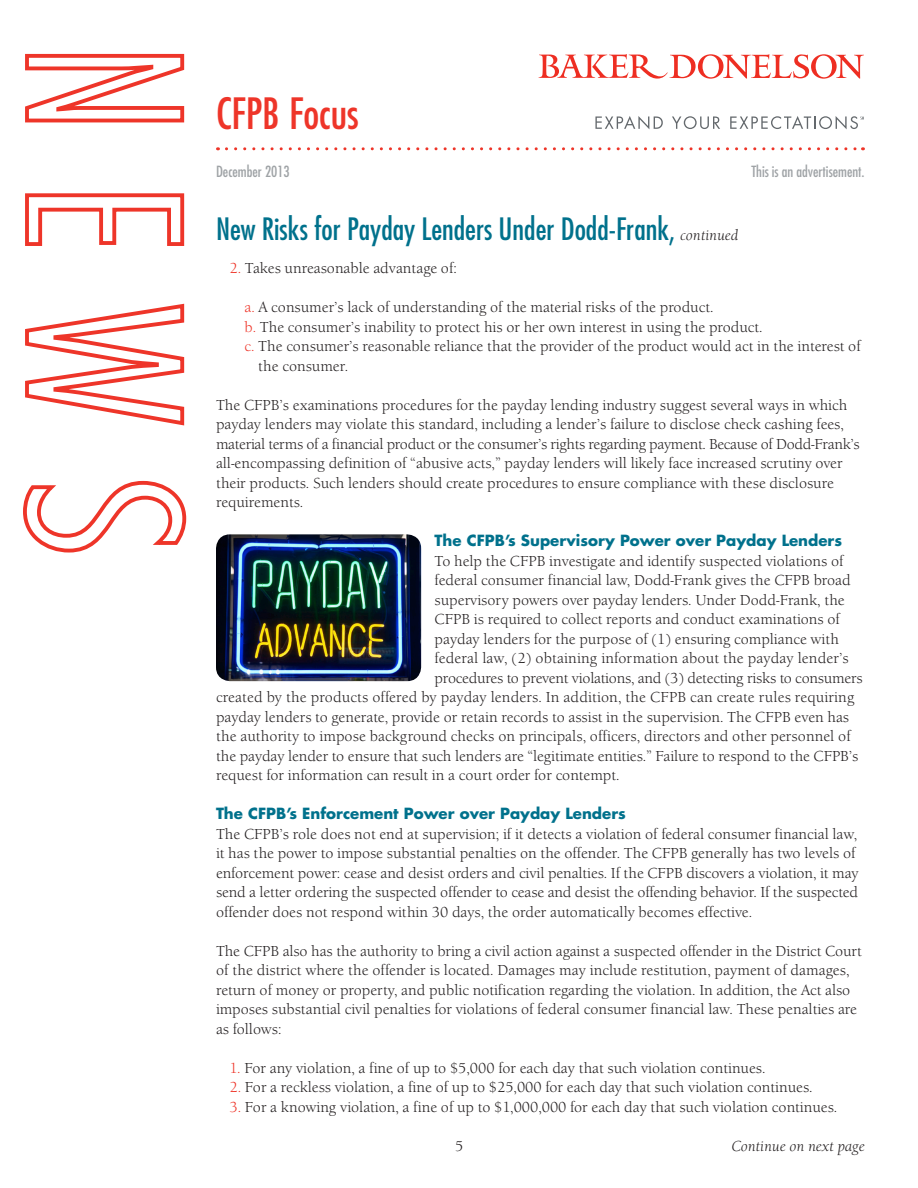
<style>
.page{position:relative;width:918px;height:1188px;background:#fff}
.page>*{position:absolute;margin:0;border:0;box-sizing:border-box;transform-origin:0 0}
.t1{font:condensed 42px "Futura";color:#ee3529}
.t2{font:condensed 30px "Futura";color:#00718c}
.t3{font:15px/19.5px "Berkeley Old ITC";color:#231f20}
.t4{font:700 15px "Futura";color:#00718c}
.t5{font:condensed 15px "Futura";color:#9fa3a6}
.t6{font:italic 15px "Berkeley Old ITC";color:#231f20}
.s1{font-family:"Berkeley Old ITC";font-style:italic;font-stretch:normal;font-size:15px;color:#231f20}
.s2{color:#ee3529}
</style>
<div class="page">
<svg style="left:539px;top:54px;width:325px;height:25px"></svg>
<svg style="left:595px;top:116px;width:68px;height:13px"></svg>
<svg style="left:672px;top:116px;width:48px;height:13px"></svg>
<svg style="left:730px;top:116px;width:134px;height:13px"></svg>
<svg style="left:25px;top:53px;width:160px;height:70px"></svg>
<svg style="left:25px;top:193px;width:160px;height:53px"></svg>
<svg style="left:25px;top:303px;width:160px;height:123px"></svg>
<svg style="left:23px;top:480px;width:164px;height:73px"></svg>
<svg style="left:226px;top:147px;width:637px;height:3px"></svg>
<img style="left:216px;top:534px;width:205px;height:147px">
<p class="t1" style="left:216px;top:88px;width:144px">CFPB Focus</p>
<p class="t5" style="left:216px;top:162px;width:75px">December 2013</p>
<p class="t2" style="left:216px;top:210px;width:524px">New Risks for Payday Lenders Under Dodd-Frank, <span class="s1">continued</span></p>
<p class="t3" style="left:230px;top:258px;width:229px"><span class="s2">2.</span> Takes unreasonable advantage of:</p>
<p class="t3" style="left:244px;top:297px;width:470px"><span class="s2">a.</span> A consumer’s lack of understanding of the material risks of the product.</p>
<p class="t3" style="left:244px;top:317px;width:520px"><span class="s2">b.</span> The consumer’s inability to protect his or her own interest in using the product.</p>
<p class="t3" style="left:258px;top:336px;width:604px;text-indent:-14px"><span class="s2">c.</span> The consumer’s reasonable reliance that the provider of the product would act in the interest of the consumer.</p>
<p class="t3" style="left:216px;top:395px;width:645px">The CFPB’s examinations procedures for the payday lending industry suggest several ways in which payday lenders may violate this standard, including a lender’s failure to disclose check cashing fees, material terms of a financial product or the consumer’s rights regarding payment. Because of Dodd-Frank’s all-encompassing definition of “abusive acts,” payday lenders will likely face increased scrutiny over their products. Such lenders should create procedures to ensure compliance with these disclosure requirements.</p>
<p class="t4" style="left:435px;top:530px;width:409px">The CFPB’s Supervisory Power over Payday Lenders</p>
<p class="t3" style="left:435px;top:551px;width:410px">To help the CFPB investigate and identify suspected violations of</p>
<p class="t3" style="left:435px;top:570px;width:418px">federal consumer financial law, Dodd-Frank gives the CFPB broad</p>
<p class="t3" style="left:435px;top:590px;width:412px">supervisory powers over payday lenders. Under Dodd-Frank, the</p>
<p class="t3" style="left:435px;top:609px;width:407px">CFPB is required to collect reports and conduct examinations of</p>
<p class="t3" style="left:435px;top:629px;width:406px">payday lenders for the purpose of (1) ensuring compliance with</p>
<p class="t3" style="left:435px;top:648px;width:416px">federal law, (2) obtaining information about the payday lender’s</p>
<p class="t3" style="left:435px;top:668px;width:430px">procedures to prevent violations, and (3) detecting risks to consumers</p>
<p class="t3" style="left:216px;top:687px;width:640px">created by the products offered by payday lenders. In addition, the CFPB can create rules requiring</p>
<p class="t3" style="left:216px;top:707px;width:635px">payday lenders to generate, provide or retain records to assist in the supervision. The CFPB even has</p>
<p class="t3" style="left:216px;top:726px;width:636px">the authority to impose background checks on principals, officers, directors and other personnel of</p>
<p class="t3" style="left:216px;top:746px;width:644px">the payday lender to ensure that such lenders are “legitimate entities.” Failure to respond to the CFPB’s</p>
<p class="t3" style="left:216px;top:765px;width:405px">request for information can result in a court order for contempt.</p>
<p class="t4" style="left:216px;top:803px;width:411px">The CFPB’s Enforcement Power over Payday Lenders</p>
<p class="t3" style="left:216px;top:824px;width:644px">The CFPB’s role does not end at supervision; if it detects a violation of federal consumer financial law, it has the power to impose substantial penalties on the offender. The CFPB generally has two levels of enforcement power: cease and desist orders and civil penalties. If the CFPB discovers a violation, it may send a letter ordering the suspected offender to cease and desist the offending behavior. If the suspected offender does not respond within 30 days, the order automatically becomes effective.</p>
<p class="t3" style="left:216px;top:941px;width:647px">The CFPB also has the authority to bring a civil action against a suspected offender in the District Court of the district where the offender is located. Damages may include restitution, payment of damages, return of money or property, and public notification regarding the violation. In addition, the Act also imposes substantial civil penalties for violations of federal consumer financial law. These penalties are as follows:</p>
<p class="t3" style="left:230px;top:1058px;width:538px"><span class="s2">1.</span> For any violation, a fine of up to $5,000 for each day that such violation continues.</p>
<p class="t3" style="left:230px;top:1077px;width:585px"><span class="s2">2.</span> For a reckless violation, a fine of up to $25,000 for each day that such violation continues.</p>
<p class="t3" style="left:230px;top:1097px;width:609px"><span class="s2">3.</span> For a knowing violation, a fine of up to $1,000,000 for each day that such violation continues.</p>
<p class="t6" style="left:731px;top:1137px;width:135px">Continue on next page</p>
<p class="t5" style="left:751px;top:162px;width:115px">This is an advertisement.</p>
<p class="t3" style="left:455px;top:1136px;width:10px">5</p>
</div>
